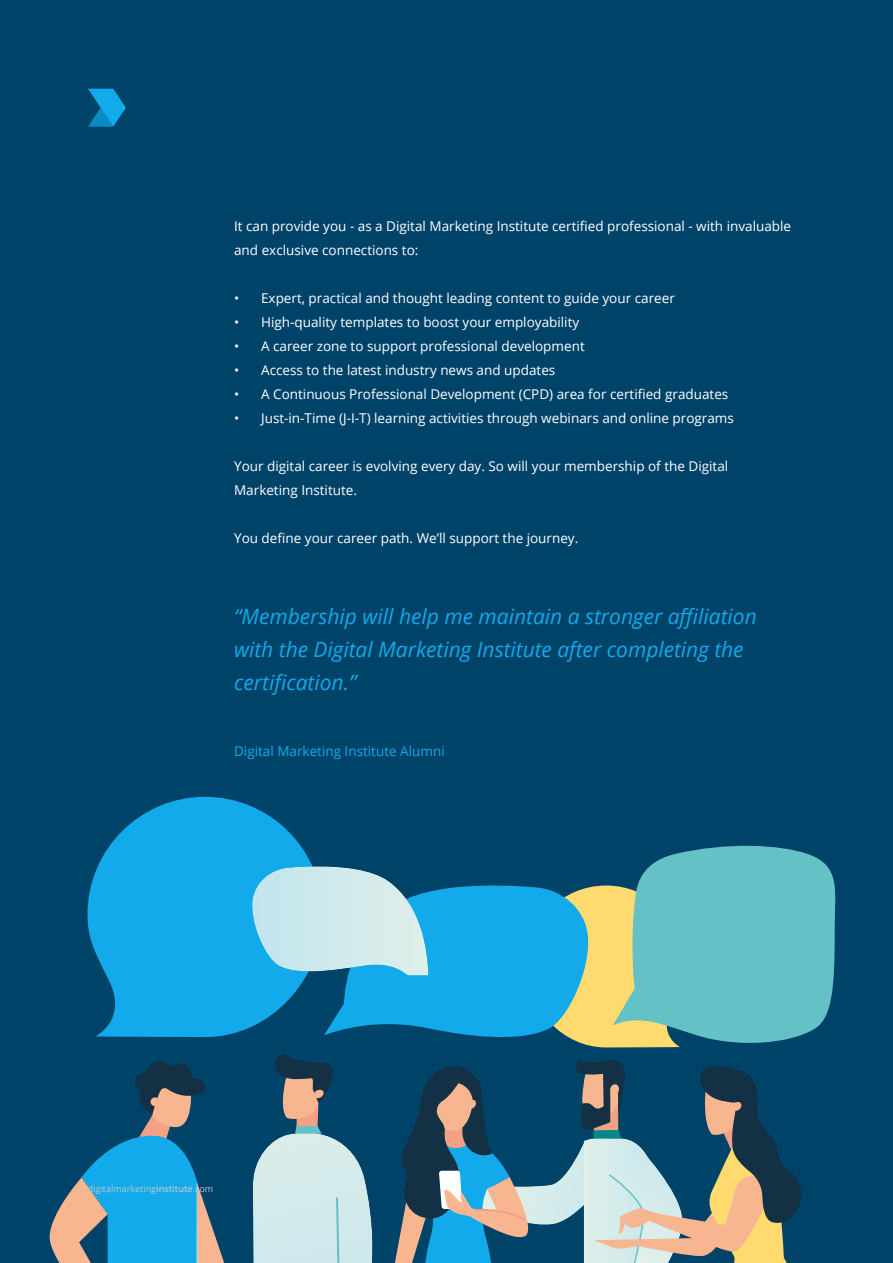
<style>
.page{position:relative;width:893px;height:1263px;background:#004369}
.page>*{position:absolute;margin:0;border:0;box-sizing:border-box;transform-origin:0 0}
.t1{font:italic 21px/33px "Open Sans";color:#12aaeb}
.t2{font:13.5px/24px "Open Sans";color:#fff}
.t3{font:13.5px "Open Sans";color:#12aaeb}
.t4{font:9px "Open Sans";color:#bac6ce}
.s1{font-weight:600}
</style>
<div class="page">
<svg style="left:88px;top:89px;width:38px;height:38px"></svg>
<img style="left:537px;top:1165px;width:35px;height:60px">
<svg style="left:50px;top:1061px;width:175px;height:202px"></svg>
<svg style="left:324px;top:885px;width:356px;height:162px;background:#34a2c4"></svg>
<svg style="left:613px;top:845px;width:223px;height:201px;background:#66b5b3"></svg>
<svg style="left:88px;top:797px;width:224px;height:240px;fill:#12aaeb"></svg>
<img style="left:252px;top:866px;width:176px;height:109px">
<img style="left:253px;top:1139px;width:119px;height:124px">
<svg style="left:336px;top:1197px;width:3px;height:66px"></svg>
<svg style="left:275px;top:1054px;width:59px;height:86px"></svg>
<svg style="left:395px;top:1066px;width:142px;height:197px"></svg>
<svg style="left:572px;top:1060px;width:229px;height:203px"></svg>
<p class="t2" style="left:234px;top:214px;width:559px">It can provide you - as a Digital Marketing Institute certified professional - with invaluable and exclusive connections to:</p>
<p class="t2" style="left:234px;top:288px;width:442px">• Expert, practical and thought leading content to guide your career</p>
<p class="t2" style="left:234px;top:312px;width:347px">• High-quality templates to boost your employability</p>
<p class="t2" style="left:234px;top:336px;width:352px">• A career zone to support professional development</p>
<p class="t2" style="left:234px;top:360px;width:323px">• Access to the latest industry news and updates</p>
<p class="t2" style="left:234px;top:384px;width:496px">• A Continuous Professional Development (CPD) area for certified graduates</p>
<p class="t2" style="left:234px;top:408px;width:501px">• Just-in-Time (J-I-T) learning activities through webinars and online programs</p>
<p class="t2" style="left:234px;top:456px;width:496px">Your digital career is evolving every day. So will your membership of the Digital<br>Marketing Institute.</p>
<p class="t2" style="left:234px;top:526px;width:346px">You define your career path. We’ll support the journey.</p>
<h1 class="t1" style="left:234px;top:599px;width:524px">“Membership will help me maintain a stronger affiliation with the Digital Marketing Institute after completing the certification.”</h1>
<p class="t3" style="left:234px;top:741px;width:212px">Digital Marketing Institute Alumni</p>
<p class="t4" style="left:88px;top:1185px;width:127px">digitalmarketing<span class="s1">institute</span>.com</p>
</div>
